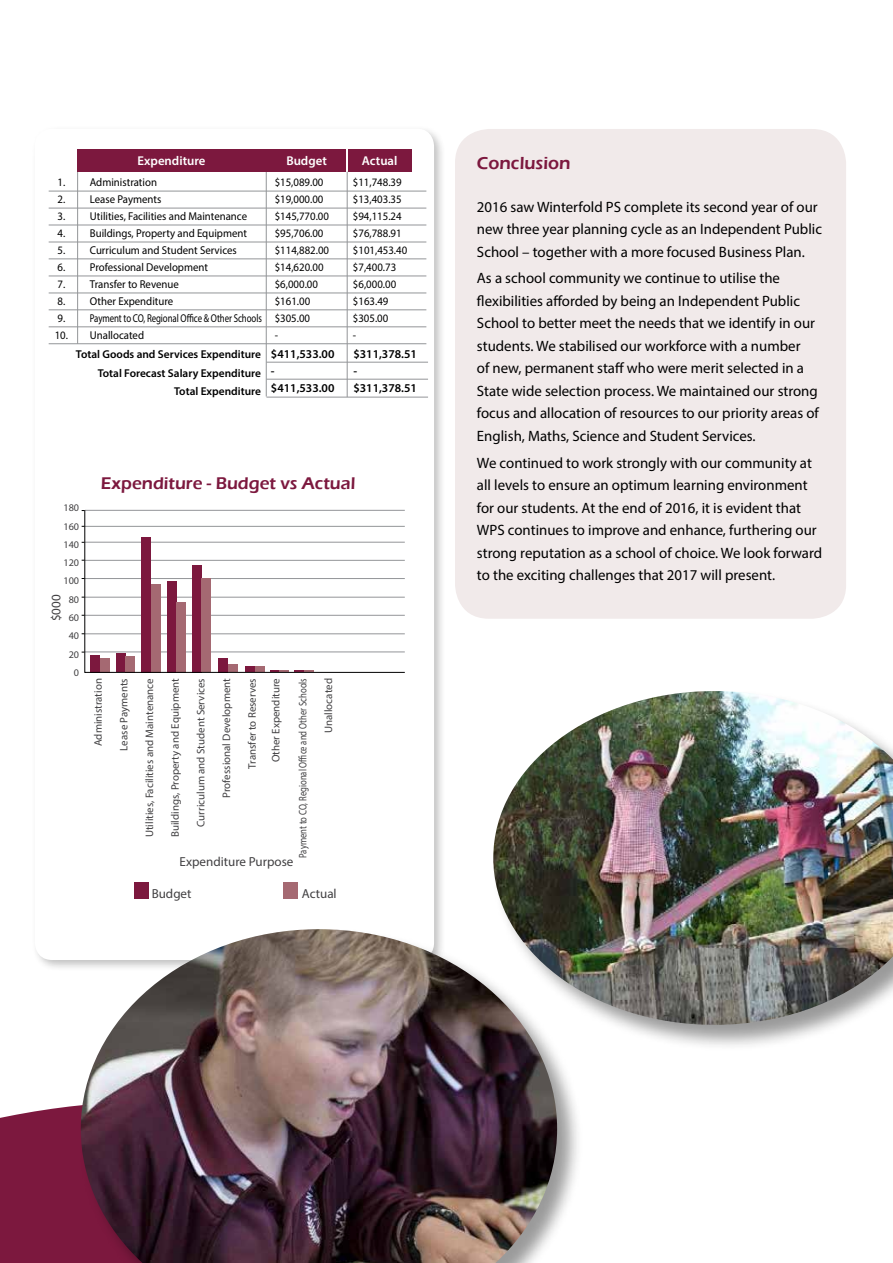
<style>
.page{position:relative;width:893px;height:1263px;background:#fff}
.page>*{position:absolute;margin:0;border:0;box-sizing:border-box;transform-origin:0 0}
.t1{font:600 18px "Eras ITC";color:#7c183e}
.t2{font:600 17.4px "Eras ITC";color:#7c183e}
.t3{font:15px/22.5px "Myriad Pro";color:#000}
.t4{font:13.05px "Myriad Pro";color:#414042}
.t5{font:600 12.75px "Myriad Pro";color:#fff}
.t6{font:600 12px "Myriad Pro";color:#000}
.t7{font:11.4px "Myriad Pro";color:#000;scale:.95 1}
.t8{font:600 11.4px/18.5px "Myriad Pro";color:#000;text-align:right}
.t9{font:10.95px/23.9px "Myriad Pro";color:#414042;text-align:center}
.t10{font:10.95px "Myriad Pro";color:#414042;scale:.79 1}
.t11{font:10.2px/18.3px "Myriad Pro";color:#414042;text-align:right}
</style>
<div class="page">
<div style="left:455px;top:129px;width:391px;height:490px;background:#f1eaea;border-radius:34px"></div>
<div style="left:0;top:1105px;width:79px;height:158px;background:#7c183e"></div>
<div style="left:31px;top:125px;width:416px;height:848px;background:#000;opacity:.25"></div>
<div style="left:35px;top:129px;width:399px;height:831px;background:#fff;border-radius:17px"></div>
<svg style="left:84px;top:509px;width:321px;height:164px"></svg>
<div style="left:134px;top:882px;width:14px;height:17px;background:#7c183e"></div>
<div style="left:283px;top:882px;width:15px;height:17px;background:#a56972"></div>
<hr style="left:77px;top:171px;width:1px;height:173px;background:#939598">
<hr style="left:266px;top:172px;width:1px;height:224px;background:#939598">
<hr style="left:347px;top:172px;width:1px;height:225px;background:#939598">
<hr style="left:49px;top:276px;width:377px;height:1px;background:#939598">
<hr style="left:49px;top:225px;width:377px;height:1px;background:#939598">
<hr style="left:49px;top:343px;width:377px;height:1px;background:#939598">
<hr style="left:49px;top:191px;width:377px;height:1px;background:#939598">
<hr style="left:49px;top:309px;width:377px;height:1px;background:#939598">
<hr style="left:49px;top:258px;width:377px;height:1px;background:#939598">
<hr style="left:49px;top:293px;width:377px;height:1px;background:#939598">
<hr style="left:49px;top:242px;width:377px;height:1px;background:#939598">
<hr style="left:49px;top:208px;width:377px;height:1px;background:#939598">
<hr style="left:49px;top:326px;width:377px;height:1px;background:#939598">
<hr style="left:266px;top:362px;width:162px;height:1px;background:#939598">
<hr style="left:266px;top:379px;width:162px;height:1px;background:#939598">
<hr style="left:266px;top:397px;width:162px;height:1px;background:#939598">
<div style="left:77px;top:149px;width:190px;height:23px;background:#7c183e"></div>
<div style="left:267px;top:149px;width:79px;height:23px;background:#7c183e"></div>
<div style="left:348px;top:149px;width:64px;height:23px;background:#7c183e"></div>
<div style="left:492px;top:689px;width:401px;height:363px;background:#000;opacity:.4"></div>
<img style="left:493px;top:691px;width:400px;height:334px">
<div style="left:79px;top:927px;width:505px;height:336px;background:#000;opacity:.4"></div>
<img style="left:81px;top:929px;width:476px;height:334px">
<p class="t5" style="left:138px;top:152px;width:69px">Expenditure</p>
<p class="t5" style="left:286px;top:152px;width:42px">Budget</p>
<p class="t5" style="left:362px;top:152px;width:37px">Actual</p>
<p class="t7" style="left:58px;top:175px;width:106px">1. Administration</p>
<p class="t7" style="left:275px;top:175px;width:53px">$15,089.00</p>
<p class="t7" style="left:353px;top:175px;width:53px">$11,748.39</p>
<p class="t7" style="left:58px;top:192px;width:111px">2. Lease Payments</p>
<p class="t7" style="left:275px;top:192px;width:53px">$19,000.00</p>
<p class="t7" style="left:353px;top:192px;width:53px">$13,403.35</p>
<p class="t7" style="left:58px;top:209px;width:201px">3. Utilities, Facilities and Maintenance</p>
<p class="t7" style="left:275px;top:209px;width:59px">$145,770.00</p>
<p class="t7" style="left:353px;top:209px;width:53px">$94,115.24</p>
<p class="t7" style="left:58px;top:226px;width:201px">4. Buildings, Property and Equipment</p>
<p class="t7" style="left:275px;top:226px;width:53px">$95,706.00</p>
<p class="t7" style="left:353px;top:226px;width:53px">$76,788.91</p>
<p class="t7" style="left:58px;top:243px;width:190px">5. Curriculum and Student Services</p>
<p class="t7" style="left:275px;top:243px;width:59px">$114,882.00</p>
<p class="t7" style="left:353px;top:243px;width:59px">$101,453.40</p>
<p class="t7" style="left:58px;top:260px;width:160px">6. Professional Development</p>
<p class="t7" style="left:275px;top:260px;width:53px">$14,620.00</p>
<p class="t7" style="left:353px;top:260px;width:47px">$7,400.73</p>
<p class="t7" style="left:58px;top:277px;width:129px">7. Transfer to Revenue</p>
<p class="t7" style="left:275px;top:277px;width:47px">$6,000.00</p>
<p class="t7" style="left:353px;top:277px;width:47px">$6,000.00</p>
<p class="t7" style="left:58px;top:294px;width:123px">8. Other Expenditure</p>
<p class="t7" style="left:275px;top:294px;width:39px">$161.00</p>
<p class="t7" style="left:353px;top:294px;width:39px">$163.49</p>
<p class="t7" style="left:58px;top:311px;width:267px">9. Payment to CO, Regional Office &amp; Other Schools $305.00</p>
<p class="t7" style="left:353px;top:311px;width:39px">$305.00</p>
<p class="t7" style="left:55px;top:328px;width:96px">10. Unallocated</p>
<p class="t7" style="left:275px;top:328px;width:5px">-</p>
<p class="t7" style="left:353px;top:328px;width:5px">-</p>
<p class="t8" style="left:76px;top:345px;width:187px">Total Goods and Services Expenditure<br>Total Forecast Salary Expenditure<br>Total Expenditure</p>
<p class="t6" style="left:271px;top:346px;width:65px">$411,533.00</p>
<p class="t6" style="left:353px;top:346px;width:65px">$311,378.51</p>
<p class="t6" style="left:271px;top:363px;width:5px">-</p>
<p class="t6" style="left:353px;top:363px;width:5px">-</p>
<p class="t6" style="left:271px;top:380px;width:65px">$411,533.00</p>
<p class="t6" style="left:353px;top:380px;width:65px">$311,378.51</p>
<p class="t11" style="left:64px;top:498px;width:17px">180<br>160<br>140<br>120<br>100<br>80<br>60<br>40<br>20<br>0</p>
<p class="t4" style="left:48px;top:621px;width:28px;rotate:-90deg">$000</p>
<p class="t2" style="left:101px;top:474px;width:256px">Expenditure - Budget vs Actual</p>
<p class="t9" style="left:214px;top:798px;width:121px;rotate:-90deg">Professional Development</p>
<p class="t9" style="left:86px;top:746px;width:69px;rotate:-90deg">Administration</p>
<p class="t9" style="left:163px;top:837px;width:160px;rotate:-90deg">Buildings, Property and Equipment</p>
<p class="t9" style="left:316px;top:733px;width:56px;rotate:-90deg">Unallocated</p>
<p class="t9" style="left:137px;top:837px;width:160px;rotate:-90deg">Utilities, Facilities and Maintenance</p>
<p class="t10" style="left:296px;top:858px;width:229px;rotate:-90deg">Payment to CO, Regional Office and Other Schools</p>
<p class="t9" style="left:112px;top:750px;width:74px;rotate:-90deg">Lease Payments</p>
<p class="t9" style="left:240px;top:769px;width:92px;rotate:-90deg">Transfer to Reserves<br>Other Expenditure</p>
<p class="t9" style="left:189px;top:827px;width:150px;rotate:-90deg">Curriculum and Student Services</p>
<p class="t4" style="left:180px;top:853px;width:115px">Expenditure Purpose</p>
<p class="t4" style="left:152px;top:885px;width:41px">Budget</p>
<p class="t4" style="left:302px;top:885px;width:36px">Actual</p>
<p class="t1" style="left:477px;top:152px;width:95px">Conclusion</p>
<p class="t3" style="left:477px;top:195px;width:346px">2016 saw Winterfold PS complete its second year of our new three year planning cycle as an Independent Public<br>School – together with a more focused Business Plan.</p>
<p class="t3" style="left:477px;top:267px;width:343px">As a school community we continue to utilise the flexibilities afforded by being an Independent Public School to better meet the needs that we identify in our students. We stabilised our workforce with a number<br>of new, permanent staff who were merit selected in a State wide selection process. We maintained our strong focus and allocation of resources to our priority areas of English, Maths, Science and Student Services.</p>
<p class="t3" style="left:477px;top:451px;width:347px">We continued to work strongly with our community at all levels to ensure an optimum learning environment for our students. At the end of 2016, it is evident that WPS continues to improve and enhance, furthering our strong reputation as a school of choice. We look forward to the exciting challenges that 2017 will present.</p>
</div>
